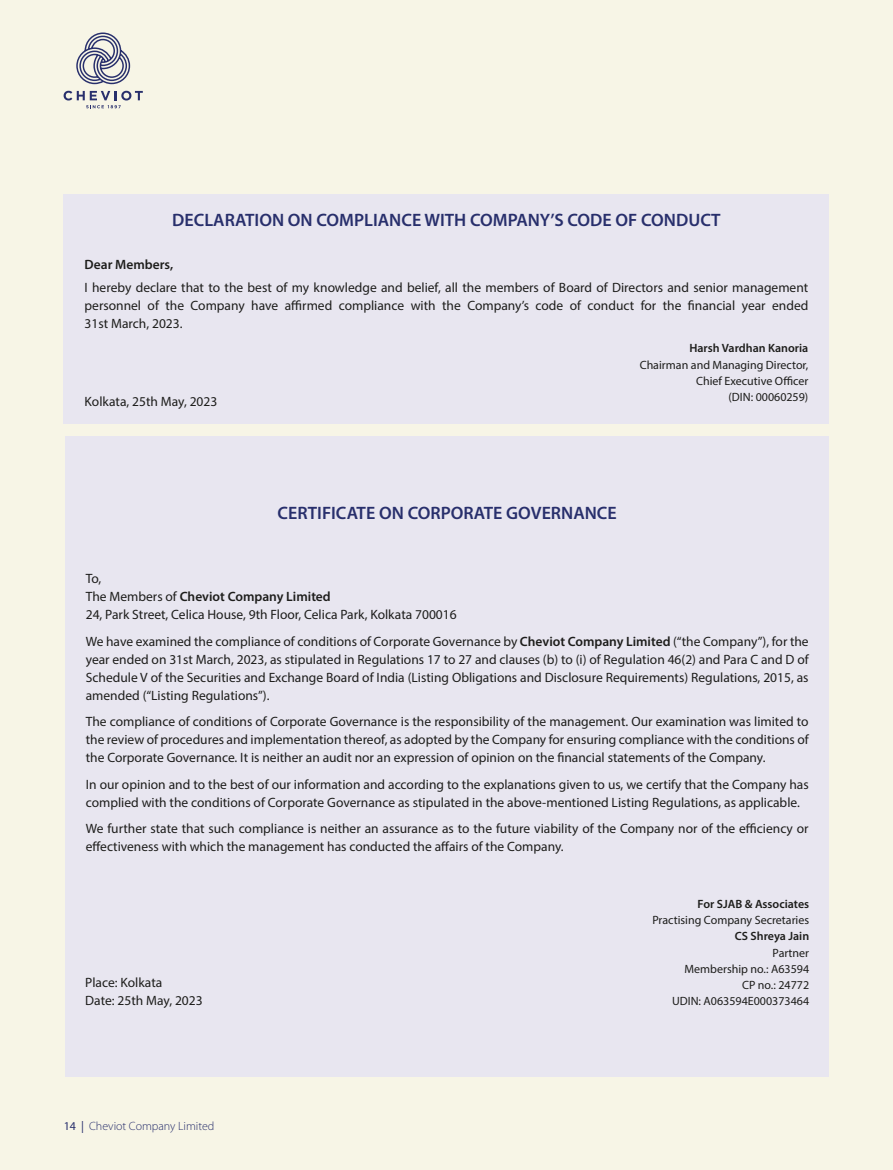
<style>
.page{position:relative;width:893px;height:1170px;background:#fff}
.page>*{position:absolute;margin:0;border:0;box-sizing:border-box;transform-origin:0 0}
.t1{font:600 18px "Myriad Pro";color:#282f6c}
.t2{font:13.5px/18px "Myriad Pro";color:#1d1d1b}
.t3{font:600 13.5px "Myriad Pro";color:#1d1d1b}
.t4{font:12px/16.2px "Myriad Pro";color:#1d1d1b;text-align:right}
.t5{font:600 12px "Myriad Pro";color:#1d1d1b}
.t6{font:300 12px "Myriad Pro";color:#282f6c}
.s1{font-weight:600}
.s2{font-weight:400}
</style>
<div class="page">
<div style="left:0;top:0;width:893px;height:1169px;background:#f7f5e6"></div>
<svg style="left:64px;top:91px;width:79px;height:17px"></svg>
<svg style="left:76px;top:32px;width:55px;height:53px"></svg>
<div style="left:65px;top:436px;width:764px;height:640px;background:#e8e6f0"></div>
<div style="left:64px;top:195px;width:765px;height:229px;background:#e8e6f0"></div>
<h1 class="t1" style="left:172px;top:209px;width:550px">DECLARATION ON COMPLIANCE WITH COMPANY’S CODE OF CONDUCT</h1>
<p class="t3" style="left:85px;top:256px;width:90px">Dear Members,</p>
<p class="t2" style="left:85px;top:278px;width:725px;text-align:justify">I hereby declare that to the best of my knowledge and belief, all the members of Board of Directors and senior management personnel of the Company have affirmed compliance with the Company’s code of conduct for the financial year ended 31st March, 2023.</p>
<p class="t5" style="left:689px;top:341px;width:120px">Harsh Vardhan Kanoria</p>
<p class="t4" style="left:640px;top:356px;width:170px">Chairman and Managing Director,<br>Chief Executive Officer<br>(DIN: 00060259)</p>
<p class="t2" style="left:85px;top:392px;width:134px">Kolkata, 25th May, 2023</p>
<h1 class="t1" style="left:278px;top:502px;width:341px">CERTIFICATE ON CORPORATE GOVERNANCE</h1>
<p class="t2" style="left:86px;top:569px;width:372px">To,<br>The Members of <span class="s1">Cheviot Company Limited<br></span>24, Park Street, Celica House, 9th Floor, Celica Park, Kolkata 700016</p>
<p class="t2" style="left:86px;top:632px;width:724px;text-align:justify">We have examined the compliance of conditions of Corporate Governance by <span class="s1">Cheviot Company Limited</span> (“the Company”), for the year ended on 31st March, 2023, as stipulated in Regulations 17 to 27 and clauses (b) to (i) of Regulation 46(2) and Para C and D of Schedule V of the Securities and Exchange Board of India (Listing Obligations and Disclosure Requirements) Regulations, 2015, as amended (“Listing Regulations”).</p>
<p class="t2" style="left:86px;top:712px;width:724px;text-align:justify">The compliance of conditions of Corporate Governance is the responsibility of the management. Our examination was limited to the review of procedures and implementation thereof, as adopted by the Company for ensuring compliance with the conditions of the Corporate Governance. It is neither an audit nor an expression of opinion on the financial statements of the Company.</p>
<p class="t2" style="left:86px;top:774px;width:724px">In our opinion and to the best of our information and according to the explanations given to us, we certify that the Company has complied with the conditions of Corporate Governance as stipulated in the above-mentioned Listing Regulations, as applicable.</p>
<p class="t2" style="left:86px;top:819px;width:724px">We further state that such compliance is neither an assurance as to the future viability of the Company nor of the efficiency or effectiveness with which the management has conducted the affairs of the Company.</p>
<p class="t2" style="left:85px;top:972px;width:119px">Place: Kolkata<br>Date: 25th May, 2023</p>
<p class="t6" style="left:64px;top:1119px;width:152px"><span class="s2">14 |</span> Cheviot Company Limited</p>
<p class="t5" style="left:697px;top:896px;width:113px">For SJAB &amp; Associates</p>
<p class="t4" style="left:652px;top:911px;width:158px">Practising Company Secretaries</p>
<p class="t5" style="left:735px;top:928px;width:76px">CS Shreya Jain</p>
<p class="t4" style="left:672px;top:944px;width:139px">Partner<br>Membership no.: A63594<br>CP no.: 24772<br>UDIN: A063594E000373464</p>
</div>
